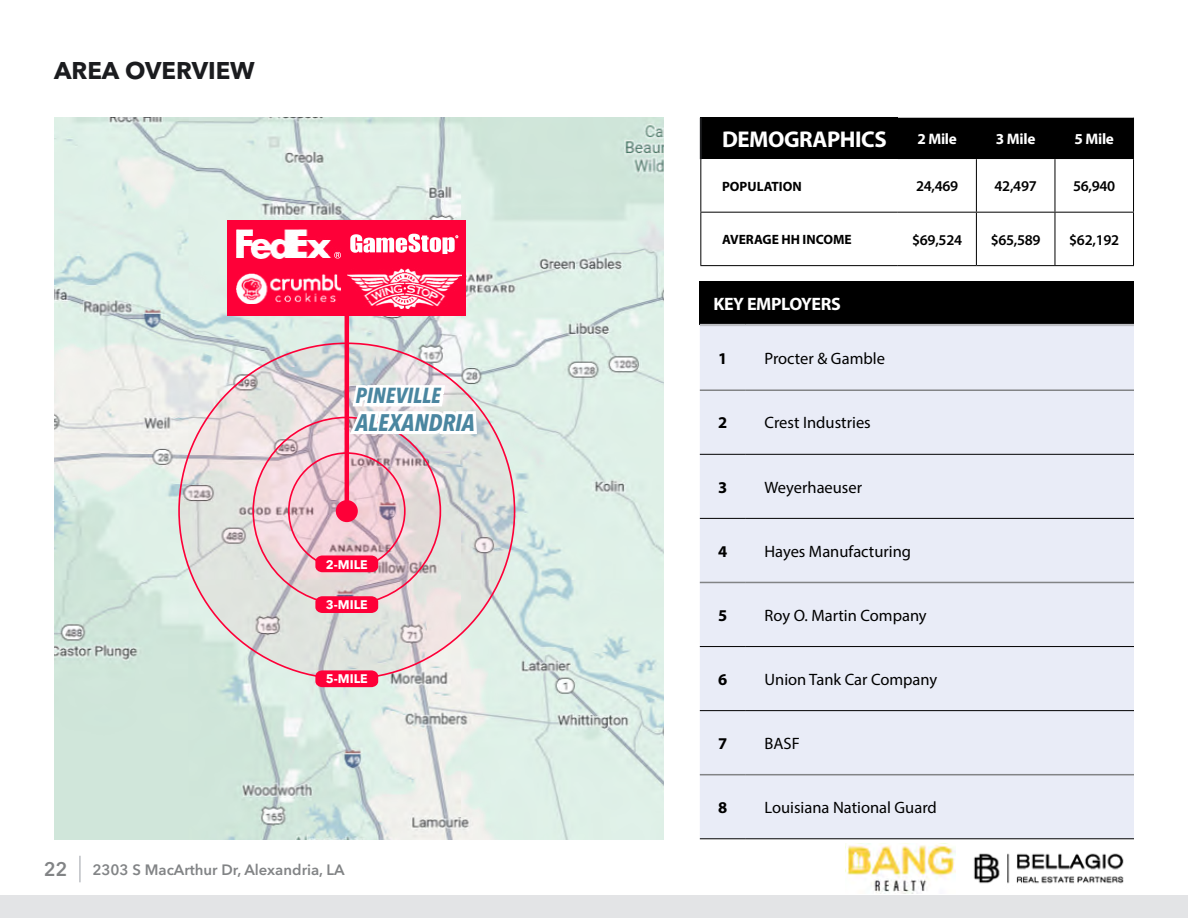
<style>
.page{position:relative;width:1188px;height:918px;background:#fff}
.page>*{position:absolute;margin:0;border:0;box-sizing:border-box;transform-origin:0 0}
.t1{font:700 24px "Avenir Next LT Pro";color:#1b1c1f}
.t2{font:italic 700 condensed 23.85px "Avenir Next LT Pro";color:#4a86a0}
.t3{font:700 22.8px "Myriad Pro";letter-spacing:-.02em;color:#fff}
.t4{font:italic 700 condensed 21.6px "Avenir Next LT Pro";color:#4a86a0}
.t5{font:600 19.5px "Avenir Next LT Pro";color:#828486}
.t6{font:700 18px "Myriad Pro";letter-spacing:-.02em;color:#fff}
.t7{font:16.5px "Myriad Pro";color:#000}
.t8{font:700 16.5px "Myriad Pro";color:#000}
.t9{font:700 15.3px "Myriad Pro";letter-spacing:-.02em;color:#fff}
.t10{font:600 15px "Myriad Pro";letter-spacing:-.02em;color:#000}
.t11{font:600 14.85px "Avenir Next LT Pro";color:#828486}
.t12{font:700 13.5px "Myriad Pro";color:#000}
.t13{font:700 12.45px "Avenir Next LT Pro";color:#fff}
</style>
<div class="page">
<div style="left:0;top:895px;width:1188px;height:23px;background:#e3e4e6"></div>
<img style="left:973px;top:853px;width:151px;height:31px">
<img style="left:847px;top:843px;width:108px;height:51px">
<hr style="left:79px;top:856px;width:2px;height:26px;background:#bdbfc4">
<div style="left:700px;top:282px;width:434px;height:43px;background:#000"></div>
<div style="left:700px;top:326px;width:434px;height:512px;background:#e9ecf7"></div>
<hr style="left:700px;top:389px;width:46px;height:2px;background:#828486">
<hr style="left:746px;top:389px;width:388px;height:2px;background:#828486">
<hr style="left:700px;top:582px;width:46px;height:1px;background:#828486">
<hr style="left:746px;top:582px;width:388px;height:1px;background:#828486">
<hr style="left:700px;top:774px;width:46px;height:1px;background:#828486">
<hr style="left:746px;top:774px;width:388px;height:1px;background:#828486">
<hr style="left:700px;top:324px;width:46px;height:2px;background:#bdbfc4">
<hr style="left:746px;top:324px;width:388px;height:2px;background:#bdbfc4">
<hr style="left:700px;top:454px;width:46px;height:1px;background:#000">
<hr style="left:746px;top:454px;width:388px;height:1px;background:#000">
<hr style="left:700px;top:518px;width:46px;height:1px;background:#000">
<hr style="left:746px;top:518px;width:388px;height:1px;background:#000">
<hr style="left:700px;top:646px;width:46px;height:1px;background:#000">
<hr style="left:746px;top:646px;width:388px;height:1px;background:#000">
<hr style="left:700px;top:710px;width:46px;height:1px;background:#000">
<hr style="left:746px;top:710px;width:388px;height:1px;background:#000">
<hr style="left:700px;top:838px;width:46px;height:1px;background:#000">
<hr style="left:746px;top:838px;width:388px;height:1px;background:#000">
<svg style="left:54px;top:118px;width:609px;height:721px;fill:#deefe6"></svg>
<svg style="left:179px;top:343px;width:336px;height:336px;fill:#e0e3de"></svg>
<svg style="left:253px;top:417px;width:187px;height:188px"></svg>
<svg style="left:289px;top:453px;width:116px;height:116px;fill:#f4d3dc"></svg>
<div style="left:228px;top:220px;width:238px;height:96px;background:#fe0038"></div>
<hr style="left:345px;top:291px;width:4px;height:224px;background:#fe0038">
<svg style="left:315px;top:320px;width:165px;height:520px"></svg>
<img style="left:237px;top:229px;width:103px;height:29px">
<svg style="left:350px;top:234px;width:108px;height:20px"></svg>
<img style="left:347px;top:269px;width:114px;height:40px">
<img style="left:237px;top:274px;width:104px;height:30px">
<div style="left:701px;top:118px;width:197px;height:41px;background:#000"></div>
<div style="left:898px;top:118px;width:235px;height:41px;background:#000"></div>
<svg style="left:701px;top:159px;width:432px;height:106px"></svg>
<hr style="left:700px;top:118px;width:2px;height:41px;background:#1b1c1f">
<hr style="left:700px;top:212px;width:198px;height:1px;background:#000">
<hr style="left:898px;top:212px;width:78px;height:1px;background:#000">
<hr style="left:976px;top:212px;width:79px;height:1px;background:#000">
<hr style="left:1055px;top:212px;width:79px;height:1px;background:#000">
<hr style="left:700px;top:265px;width:198px;height:1px;background:#000">
<hr style="left:898px;top:265px;width:78px;height:1px;background:#000">
<hr style="left:976px;top:265px;width:79px;height:1px;background:#000">
<hr style="left:1055px;top:265px;width:79px;height:1px;background:#000">
<hr style="left:1133px;top:118px;width:1px;height:41px;background:#000">
<hr style="left:700px;top:159px;width:1px;height:53px;background:#000">
<hr style="left:976px;top:159px;width:1px;height:53px;background:#000">
<hr style="left:1054px;top:159px;width:1px;height:53px;background:#000">
<hr style="left:1133px;top:159px;width:1px;height:53px;background:#000">
<hr style="left:700px;top:213px;width:1px;height:52px;background:#000">
<hr style="left:976px;top:213px;width:1px;height:52px;background:#000">
<hr style="left:1054px;top:213px;width:1px;height:52px;background:#000">
<hr style="left:1133px;top:213px;width:1px;height:52px;background:#000">
<h1 class="t1" style="left:54px;top:56px;width:202px">AREA OVERVIEW</h1>
<h3 class="t4" style="left:356px;top:383px;width:87px">PINEVILLE</h3>
<h2 class="t2" style="left:355px;top:408px;width:121px">ALEXANDRIA</h2>
<p class="t13" style="left:326px;top:557px;width:43px">2-MILE</p>
<p class="t13" style="left:326px;top:597px;width:43px">3-MILE</p>
<p class="t13" style="left:326px;top:671px;width:43px">5-MILE</p>
<p class="t5" style="left:44px;top:858px;width:25px">22</p>
<p class="t11" style="left:92px;top:861px;width:254px">2303 S MacArthur Dr, Alexandria, LA</p>
<h3 class="t3" style="left:722px;top:124px;width:166px">DEMOGRAPHICS</h3>
<p class="t9" style="left:917px;top:129px;width:41px">2 Mile</p>
<p class="t9" style="left:996px;top:129px;width:41px">3 Mile</p>
<p class="t9" style="left:1075px;top:129px;width:41px">5 Mile</p>
<p class="t12" style="left:722px;top:177px;width:81px">POPULATION</p>
<p class="t10" style="left:916px;top:176px;width:44px">24,469</p>
<p class="t10" style="left:995px;top:176px;width:44px">42,497</p>
<p class="t10" style="left:1073px;top:176px;width:44px">56,940</p>
<p class="t12" style="left:722px;top:231px;width:131px">AVERAGE HH INCOME</p>
<p class="t10" style="left:912px;top:230px;width:51px">$69,524</p>
<p class="t10" style="left:991px;top:230px;width:51px">$65,589</p>
<p class="t10" style="left:1069px;top:230px;width:51px">$62,192</p>
<p class="t6" style="left:713px;top:292px;width:129px">KEY EMPLOYERS</p>
<p class="t8" style="left:718px;top:348px;width:11px">1</p>
<p class="t7" style="left:765px;top:349px;width:122px">Procter &amp; Gamble</p>
<p class="t8" style="left:718px;top:412px;width:11px">2</p>
<p class="t7" style="left:765px;top:413px;width:108px">Crest Industries</p>
<p class="t8" style="left:718px;top:476px;width:11px">3</p>
<p class="t7" style="left:765px;top:477px;width:99px">Weyerhaeuser</p>
<p class="t8" style="left:718px;top:540px;width:11px">4</p>
<p class="t7" style="left:765px;top:541px;width:148px">Hayes Manufacturing</p>
<p class="t8" style="left:718px;top:604px;width:11px">5</p>
<p class="t7" style="left:765px;top:605px;width:164px">Roy O. Martin Company</p>
<p class="t8" style="left:718px;top:668px;width:11px">6</p>
<p class="t7" style="left:765px;top:669px;width:174px">Union Tank Car Company</p>
<p class="t8" style="left:718px;top:733px;width:11px">7</p>
<p class="t7" style="left:765px;top:733px;width:37px">BASF</p>
<p class="t8" style="left:718px;top:797px;width:11px">8</p>
<p class="t7" style="left:765px;top:797px;width:174px">Louisiana National Guard</p>
</div>
